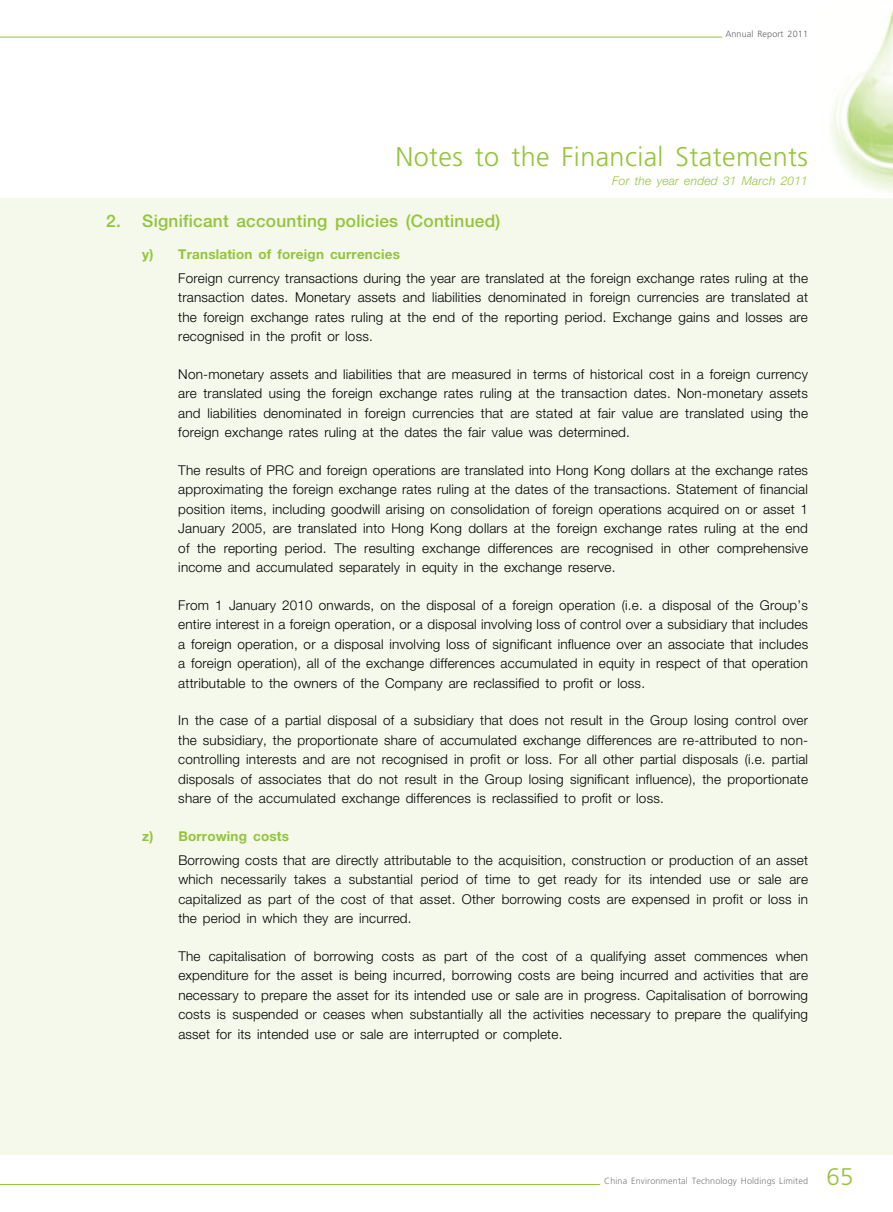
<style>
.page{position:relative;width:893px;height:1212px;background:#fff}
.page>*{position:absolute;margin:0;border:0;box-sizing:border-box;transform-origin:0 0}
.t1{font:300 27px "Frutiger LT Std";letter-spacing:.015em;color:#94c43a}
.t2{font:300 24px "Frutiger LT Std";color:#94c43a}
.t3{font:500 17.25px "Helvetica Neue LT Std";letter-spacing:.015em;color:#94c43a}
.t4{font:300 13.5px/19.5px "Helvetica Neue LT Std";letter-spacing:.015em;color:#000;text-align:justify}
.t5{font:700 13.5px "Helvetica Neue LT Std";letter-spacing:.015em;color:#94c43a}
.t6{font:italic 300 12px "Helvetica Neue LT Std";letter-spacing:.015em;color:#94c43a}
.t7{font:300 9px "Frutiger LT Std";letter-spacing:.015em;color:#7c7c7c}
.t8{font:300 9px "Frutiger LT Std";letter-spacing:.015em;color:#636363}
</style>
<div class="page">
<div style="left:0;top:198px;width:893px;height:957px;background:#f4f9eb"></div>
<img style="left:831px;top:10px;width:62px;height:182px">
<hr style="left:0;top:37px;width:722px;height:1px;background:#94c43a">
<hr style="left:0;top:1184px;width:600px;height:1px;background:#94c43a">
<p class="t8" style="left:725px;top:29px;width:84px">Annual Report 2011</p>
<h1 class="t1" style="left:395px;top:141px;width:414px">Notes to the Financial Statements</h1>
<p class="t6" style="left:612px;top:173px;width:197px">For the year ended 31 March 2011</p>
<p class="t3" style="left:106px;top:210px;width:395px">2. Significant accounting policies (Continued)</p>
<p class="t5" style="left:142px;top:246px;width:259px">y) Translation of foreign currencies</p>
<p class="t4" style="left:178px;top:268px;width:631px">Foreign currency transactions during the year are translated at the foreign exchange rates ruling at the transaction dates. Monetary assets and liabilities denominated in foreign currencies are translated at the foreign exchange rates ruling at the end of the reporting period. Exchange gains and losses are recognised in the profit or loss.</p>
<p class="t4" style="left:178px;top:364px;width:631px">Non-monetary assets and liabilities that are measured in terms of historical cost in a foreign currency are translated using the foreign exchange rates ruling at the transaction dates. Non-monetary assets and liabilities denominated in foreign currencies that are stated at fair value are translated using the foreign exchange rates ruling at the dates the fair value was determined.</p>
<p class="t4" style="left:178px;top:460px;width:631px">The results of PRC and foreign operations are translated into Hong Kong dollars at the exchange rates approximating the foreign exchange rates ruling at the dates of the transactions. Statement of financial position items, including goodwill arising on consolidation of foreign operations acquired on or asset 1<br>January 2005, are translated into Hong Kong dollars at the foreign exchange rates ruling at the end of the reporting period. The resulting exchange differences are recognised in other comprehensive income and accumulated separately in equity in the exchange reserve.</p>
<p class="t4" style="left:178px;top:595px;width:631px">From 1 January 2010 onwards, on the disposal of a foreign operation (i.e. a disposal of the Group’s entire interest in a foreign operation, or a disposal involving loss of control over a subsidiary that includes a foreign operation, or a disposal involving loss of significant influence over an associate that includes a foreign operation), all of the exchange differences accumulated in equity in respect of that operation attributable to the owners of the Company are reclassified to profit or loss.</p>
<p class="t4" style="left:178px;top:711px;width:631px">In the case of a partial disposal of a subsidiary that does not result in the Group losing control over the subsidiary, the proportionate share of accumulated exchange differences are re-attributed to non&shy;controlling interests and are not recognised in profit or loss. For all other partial disposals (i.e. partial disposals of associates that do not result in the Group losing significant influence), the proportionate share of the accumulated exchange differences is reclassified to profit or loss.</p>
<p class="t5" style="left:142px;top:828px;width:148px">z) Borrowing costs</p>
<p class="t4" style="left:178px;top:850px;width:631px">Borrowing costs that are directly attributable to the acquisition, construction or production of an asset which necessarily takes a substantial period of time to get ready for its intended use or sale are capitalized as part of the cost of that asset. Other borrowing costs are expensed in profit or loss in the period in which they are incurred.</p>
<p class="t4" style="left:178px;top:946px;width:631px">The capitalisation of borrowing costs as part of the cost of a qualifying asset commences when expenditure for the asset is being incurred, borrowing costs are being incurred and activities that are necessary to prepare the asset for its intended use or sale are in progress. Capitalisation of borrowing costs is suspended or ceases when substantially all the activities necessary to prepare the qualifying asset for its intended use or sale are interrupted or complete.</p>
<p class="t7" style="left:604px;top:1176px;width:205px">China Environmental Technology Holdings Limited</p>
<h2 class="t2" style="left:826px;top:1163px;width:29px">65</h2>
</div>
